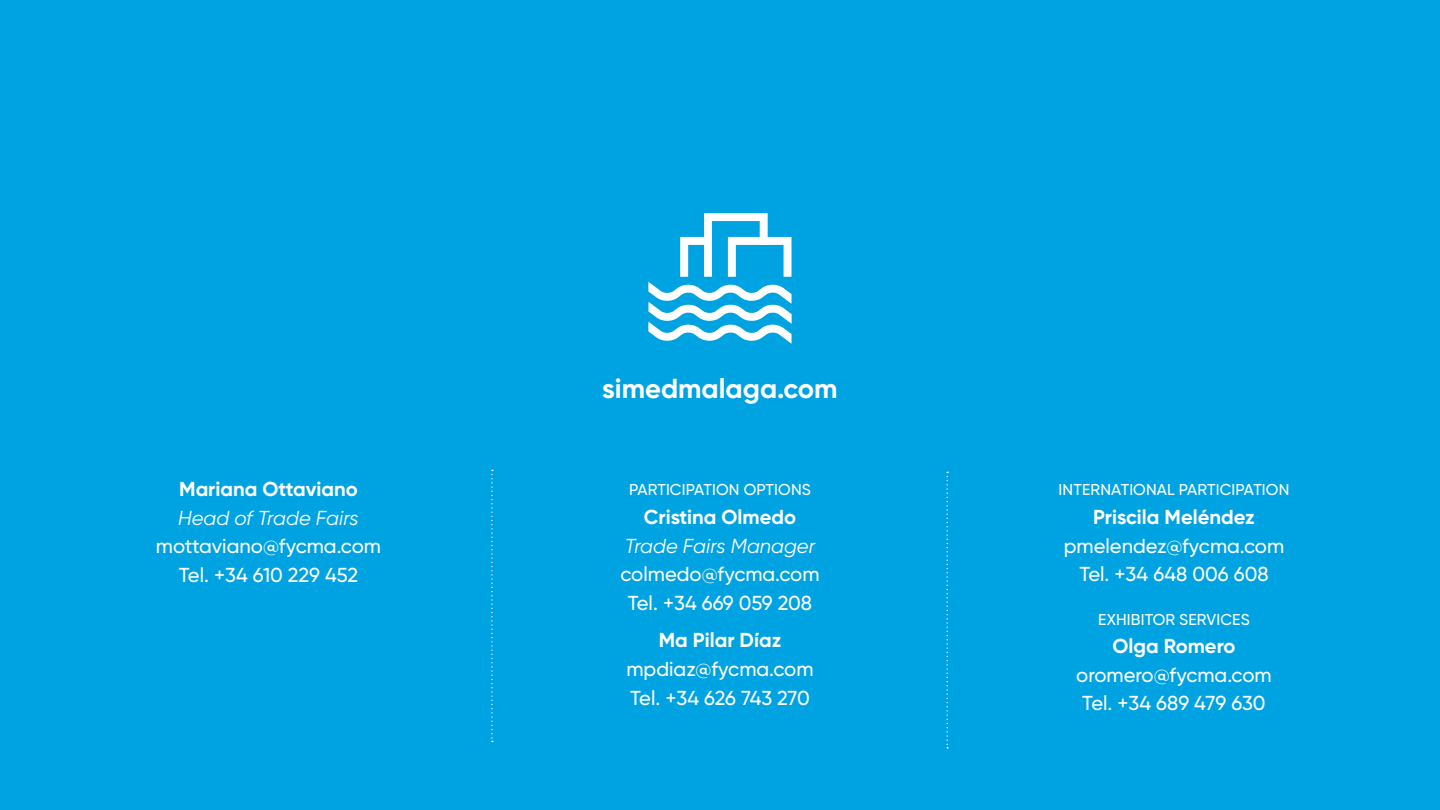
<style>
.page{position:relative;width:1440px;height:810px;background:#00a3e2}
.page>*{position:absolute;margin:0;border:0;box-sizing:border-box;transform-origin:0 0}
.t1{font:700 27.45px "Gilroy";color:#fff}
.t2{font:500 20.17px/28.7px "Gilroy";color:#fff;text-align:center}
.t3{font:700 20.17px "Gilroy";color:#fff}
.t4{font:italic 20.17px "Gilroy";color:#fff}
.t5{font:500 15.75px "Gilroy";letter-spacing:.01em;color:#fff}
</style>
<div class="page">
<svg style="left:648px;top:213px;width:144px;height:131px"></svg>
<svg style="left:491px;top:470px;width:2px;height:272px"></svg>
<svg style="left:947px;top:472px;width:1px;height:276px"></svg>
<p class="t3" style="left:179px;top:476px;width:180px">Mariana Ottaviano</p>
<p class="t4" style="left:178px;top:505px;width:182px">Head of Trade Fairs</p>
<p class="t2" style="left:156px;top:532px;width:227px">mottaviano@fycma.com<br>Tel. +34 610 229 452</p>
<h1 class="t1" style="left:602px;top:372px;width:237px">simedmalaga.com</h1>
<p class="t5" style="left:629px;top:480px;width:183px">PARTICIPATION OPTIONS</p>
<p class="t3" style="left:644px;top:504px;width:154px">Cristina Olmedo</p>
<p class="t4" style="left:625px;top:533px;width:192px">Trade Fairs Manager</p>
<p class="t2" style="left:620px;top:560px;width:201px">colmedo@fycma.com<br>Tel. +34 669 059 208</p>
<p class="t3" style="left:659px;top:628px;width:124px">Ma Pilar Díaz</p>
<p class="t2" style="left:626px;top:655px;width:189px;text-align:left">mpdiaz@fycma.com<br>Tel. +34 626 743 270</p>
<p class="t5" style="left:1059px;top:480px;width:232px">INTERNATIONAL PARTICIPATION</p>
<p class="t3" style="left:1093px;top:504px;width:163px">Priscila Meléndez</p>
<p class="t2" style="left:1064px;top:531px;width:222px">pmelendez@fycma.com<br>Tel. +34 648 006 608</p>
<p class="t5" style="left:1098px;top:609px;width:153px">EXHIBITOR SERVICES</p>
<p class="t3" style="left:1113px;top:634px;width:124px">Olga Romero</p>
<p class="t2" style="left:1076px;top:660px;width:197px;text-align:left">oromero@fycma.com<br>Tel. +34 689 479 630</p>
</div>
